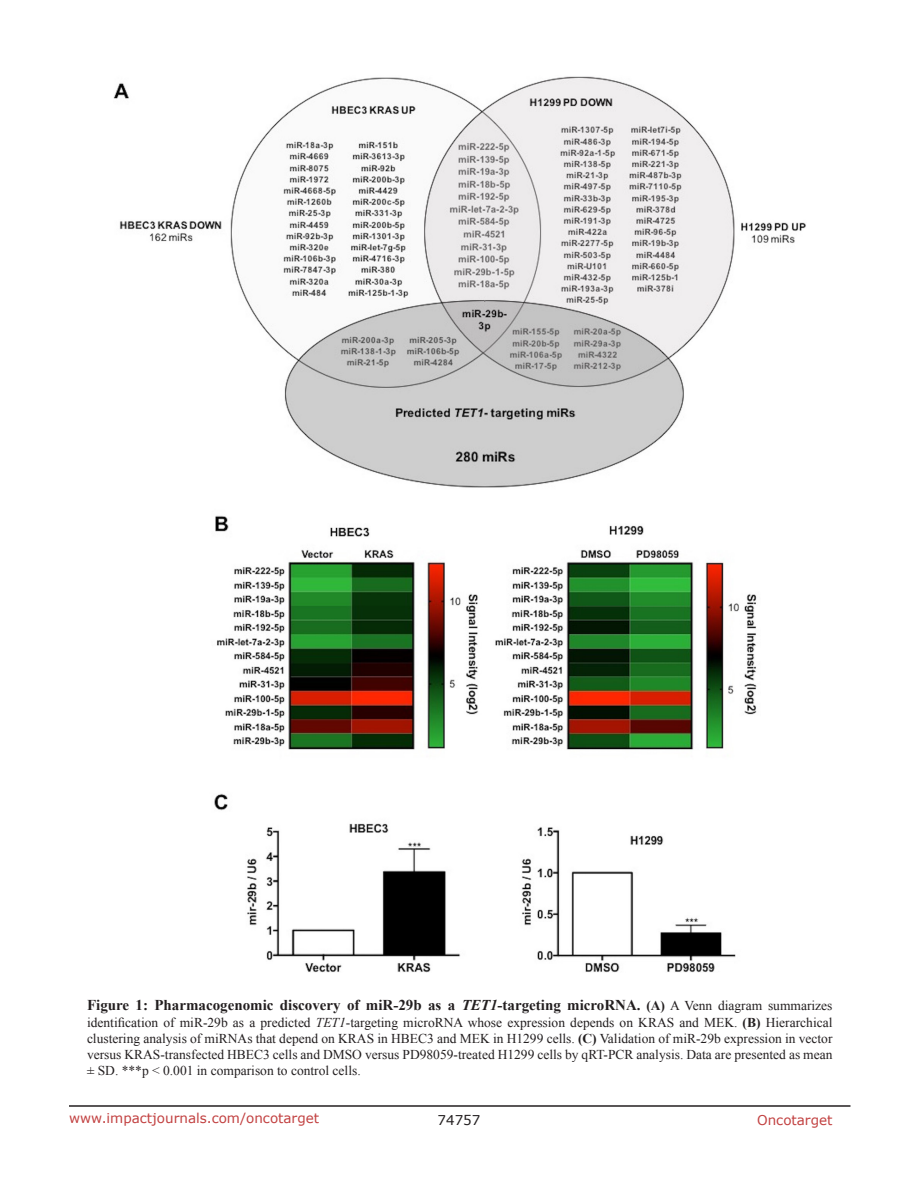
<style>
.page{position:relative;width:918px;height:1188px;background:#fff}
.page>*{position:absolute;margin:0;border:0;box-sizing:border-box;transform-origin:0 0}
.figuretext{font:700 15px "Times New Roman";color:#231f20}
.figuretext-2{font:13.5px/16.2px "Times New Roman";color:#231f20;text-align:justify}
.t1{font:13.5px "Verdana";color:#c24141}
.t2{font:13.5px "Verdana";color:#231f20}
.s1{font-style:italic}
.s2{font-size:13.5px}
.s3{font-weight:400;font-size:13.5px}
.s4{font-weight:700}
</style>
<div class="page">
<hr style="left:69px;top:1105px;width:781px;height:2px;background:#231f20">
<img style="left:113px;top:76px;width:693px;height:897px">
<p class="figuretext" style="left:87px;top:995px;width:747px">Figure 1: Pharmacogenomic discovery of miR-29b as a <span class="s1">TET1</span>-targeting microRNA. <span class="s2">(A)</span> <span class="s3">A Venn diagram summarizes</span></p>
<p class="figuretext-2" style="left:87px;top:1014px;width:747px">identification of miR-29b as a predicted <span class="s1">TET1</span>-targeting microRNA whose expression depends on KRAS and MEK. <span class="s4">(B)</span> Hierarchical clustering analysis of miRNAs that depend on KRAS in HBEC3 and MEK in H1299 cells. <span class="s4">(C)</span> Validation of miR-29b expression in vector versus KRAS-transfected HBEC3 cells and DMSO versus PD98059-treated H1299 cells by qRT-PCR analysis. Data are presented as mean ± SD. ***p &lt; 0.001 in comparison to control cells.</p>
<p class="t1" style="left:69px;top:1109px;width:252px">www.impactjournals.com/oncotarget</p>
<p class="t2" style="left:438px;top:1111px;width:44px">74757</p>
<p class="t1" style="left:757px;top:1111px;width:77px">Oncotarget</p>
</div>
